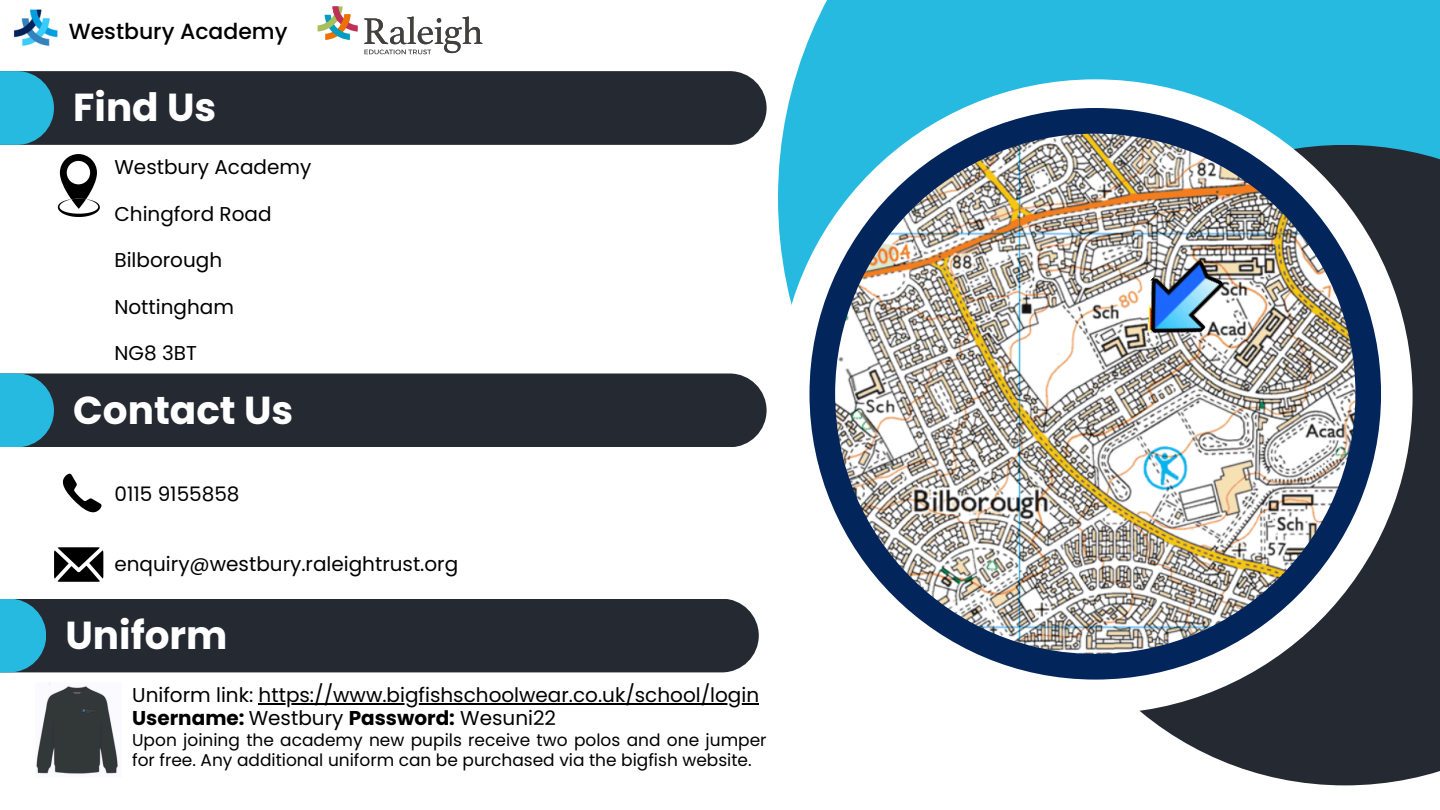
<style>
.page{position:relative;width:1440px;height:810px;background:#fff}
.page>*{position:absolute;margin:0;border:0;box-sizing:border-box;transform-origin:0 0}
.t1{font:700 39px "Poppins";color:#fff}
.t2{font:500 21.9px "Poppins";color:#000}
.t3{font:20px "Poppins";color:#000}
.t4{font:700 20px "Poppins";color:#000}
.t5{font:17px "Poppins";color:#000}
.s1{font-weight:400}
</style>
<div class="page">
<div style="left:778px;top:0;width:662px;height:621px;background:#26bae1"></div>
<svg style="left:1140px;top:147px;width:300px;height:638px;background:#393d45"></svg>
<div style="left:778px;top:79px;width:635px;height:635px;background:#fff;border-radius:50%"></div>
<div style="left:54px;top:71px;width:713px;height:74px;background:#252931"></div>
<div style="left:0;top:71px;width:54px;height:74px;background:#26bae1"></div>
<svg style="left:809px;top:108px;width:572px;height:572px"></svg>
<div style="left:54px;top:374px;width:713px;height:73px;background:#252931"></div>
<div style="left:0;top:374px;width:54px;height:73px;background:#26bae1"></div>
<img style="left:13px;top:9px;width:45px;height:37px">
<svg style="left:317px;top:6px;width:41px;height:34px"></svg>
<svg style="left:364px;top:17px;width:119px;height:37px"></svg>
<img style="left:835px;top:134px;width:520px;height:520px;border-radius:50%">
<svg style="left:62px;top:474px;width:40px;height:39px"></svg>
<svg style="left:54px;top:547px;width:49px;height:35px"></svg>
<svg style="left:58px;top:154px;width:42px;height:63px"></svg>
<img style="left:1124px;top:245px;width:113px;height:112px">
<div style="left:46px;top:599px;width:713px;height:73px;background:#252931"></div>
<div style="left:0;top:599px;width:46px;height:73px;background:#26bae1"></div>
<img style="left:36px;top:683px;width:82px;height:91px">
<hr style="left:259px;top:703px;width:500px;height:2px;background:#000">
<h4 class="t2" style="left:69px;top:16px;width:220px">Westbury Academy</h4>
<p class="t1" style="left:73px;top:80px;width:145px">Find Us</p>
<h2 class="t3" style="left:114px;top:153px;width:198px">Westbury Academy</h2>
<h1 class="t3" style="left:114px;top:200px;width:159px">Chingford Road</h1>
<p class="t3" style="left:114px;top:246px;width:109px">Bilborough</p>
<p class="t3" style="left:114px;top:293px;width:121px">Nottingham</p>
<h4 class="t3" style="left:114px;top:339px;width:84px">NG8 3BT</h4>
<h4 class="t1" style="left:73px;top:383px;width:222px">Contact Us</h4>
<h4 class="t3" style="left:114px;top:480px;width:127px">0115 9155858</h4>
<h4 class="t3" style="left:114px;top:550px;width:345px">enquiry@westbury.raleightrust.org</h4>
<h4 class="t1" style="left:65px;top:608px;width:164px">Uniform</h4>
<h1 class="t3" style="left:132px;top:681px;width:629px">Uniform link: https://www.bigfishschoolwear.co.uk/school/login</h1>
<p class="t4" style="left:132px;top:704px;width:425px">Username: <span class="s1">Westbury</span> Password: <span class="s1">Wesuni22</span></p>
<p class="t5" style="left:132px;top:728px;width:636px">Upon joining the academy new pupils receive two polos and one jumper</p>
<p class="t5" style="left:132px;top:748px;width:621px">for free. Any additional uniform can be purchased via the bigfish website.</p>
</div>
